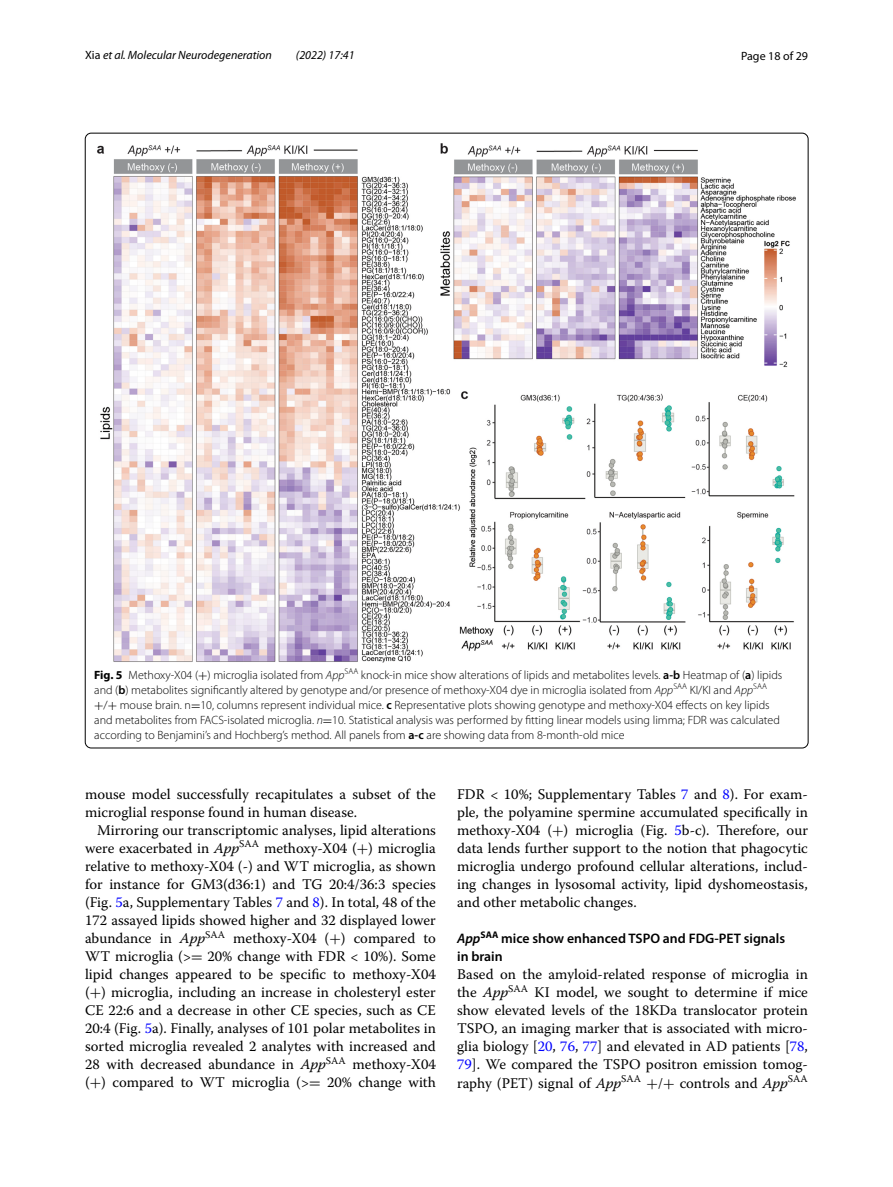
<style>
.page{position:relative;width:893px;height:1187px;background:#fff}
.page>*{position:absolute;margin:0;border:0;box-sizing:border-box;transform-origin:0 0}
.t1{font:14.7px/18px "Warnock Pro";color:#000;text-align:justify}
.t2{font:600 13.8px/18px "Myriad Pro";color:#000}
.t3{font:300 12px/15px "Myriad Pro";color:#000}
.t4{font:italic 12px "Myriad Pro";color:#000}
.t5{font:12px "Myriad Pro";color:#000}
.s1{font-style:normal}
.s2{font-weight:700}
.s3{font-family:"MTSY";font-weight:400}
.s4{font-style:italic}
.s5{font-weight:600}
.s6{font-family:"MTSY"}
.s7{color:#00f}
</style>
<div class="page">
<img style="left:97px;top:143px;width:699px;height:520px">
<p class="t4" style="left:85px;top:48px;width:188px"><span class="s1">Xia</span> et al. Molecular Neurodegeneration</p>
<p class="t4" style="left:296px;top:48px;width:60px">(2022) 17:41</p>
<p class="t5" style="left:741px;top:48px;width:68px">Page 18 of 29</p>
<p class="t3" style="left:94px;top:667px;width:690px"><span class="s2">Fig. 5</span> Methoxy-X04 (<span class="s3">+</span>) microglia isolated from <span class="s4">App</span><sup>SAA</sup> knock-in mice show alterations of lipids and metabolites levels. <span class="s5">a-b</span> Heatmap of (<span class="s5">a</span>) lipids and (<span class="s5">b</span>) metabolites significantly altered by genotype and/or presence of methoxy-X04 dye in microglia isolated from <span class="s4">App</span><sup>SAA</sup> KI/KI and <span class="s4">App</span><sup>SAA </sup><span class="s3">+</span>/<span class="s3">+</span> mouse brain. n<span class="s3">=</span>10, columns represent individual mice. <span class="s5">c</span> Representative plots showing genotype and methoxy-X04 effects on key lipids and metabolites from FACS-isolated microglia. <span class="s4">n</span><span class="s3">=</span>10. Statistical analysis was performed by fitting linear models using limma; FDR was calculated according to Benjamini’s and Hochberg’s method. All panels from <span class="s5">a-c</span> are showing data from 8-month-old mice</p>
<p class="t1" style="left:85px;top:785px;width:352px">mouse model successfully recapitulates a subset of the microglial response found in human disease.</p>
<p class="t1" style="left:85px;top:821px;width:352px;text-indent:12px">Mirroring our transcriptomic analyses, lipid alterations were exacerbated in <span class="s4">App</span><sup>SAA</sup> methoxy-X04 (<span class="s6">+</span>) microglia relative to methoxy-X04 (-) and WT microglia, as shown for instance for GM3(d36:1) and TG 20:4/36:3 species (Fig. <span class="s7">5</span>a, Supplementary Tables <span class="s7">7</span> and <span class="s7">8</span>). In total, 48 of the 172 assayed lipids showed higher and 32 displayed lower abundance in <span class="s4">App</span><sup>SAA</sup> methoxy-X04 (<span class="s6">+</span>) compared to WT microglia (&gt;<span class="s6">=</span> 20% change with FDR &lt; 10%). Some lipid changes appeared to be specific to methoxy-X04 (<span class="s6">+</span>) microglia, including an increase in cholesteryl ester CE 22:6 and a decrease in other CE species, such as CE 20:4 (Fig. <span class="s7">5</span>a). Finally, analyses of 101 polar metabolites in sorted microglia revealed 2 analytes with increased and 28 with decreased abundance in <span class="s4">App</span><sup>SAA</sup> methoxy-X04 (<span class="s6">+</span>) compared to WT microglia (&gt;<span class="s6">=</span> 20% change with</p>
<p class="t1" style="left:457px;top:785px;width:352px">FDR &lt; 10%; Supplementary Tables <span class="s7">7</span> and <span class="s7">8</span>). For exam&shy;ple, the polyamine spermine accumulated specifically in methoxy-X04 (<span class="s6">+</span>) microglia (Fig. <span class="s7">5</span>b-c). Therefore, our data lends further support to the notion that phagocytic microglia undergo profound cellular alterations, includ&shy;ing changes in lysosomal activity, lipid dyshomeostasis, and other metabolic changes.</p>
<p class="t2" style="left:457px;top:929px;width:329px"><span class="s4">App</span><sup>SAA</sup> mice show enhanced TSPO and FDG‑PET signals in brain</p>
<p class="t1" style="left:457px;top:965px;width:352px">Based on the amyloid-related response of microglia in the <span class="s4">App</span><sup>SAA</sup> KI model, we sought to determine if mice show elevated levels of the 18KDa translocator protein TSPO, an imaging marker that is associated with micro&shy;glia biology [<span class="s7">20</span>, <span class="s7">76</span>, <span class="s7">77</span>] and elevated in AD patients [<span class="s7">78</span>, <span class="s7">79</span>]. We compared the TSPO positron emission tomog&shy;raphy (PET) signal of <span class="s4">App</span><sup>SAA</sup> <span class="s6">+</span>/<span class="s6">+</span> controls and <span class="s4">App</span><sup>SAA</sup></p>
</div>
